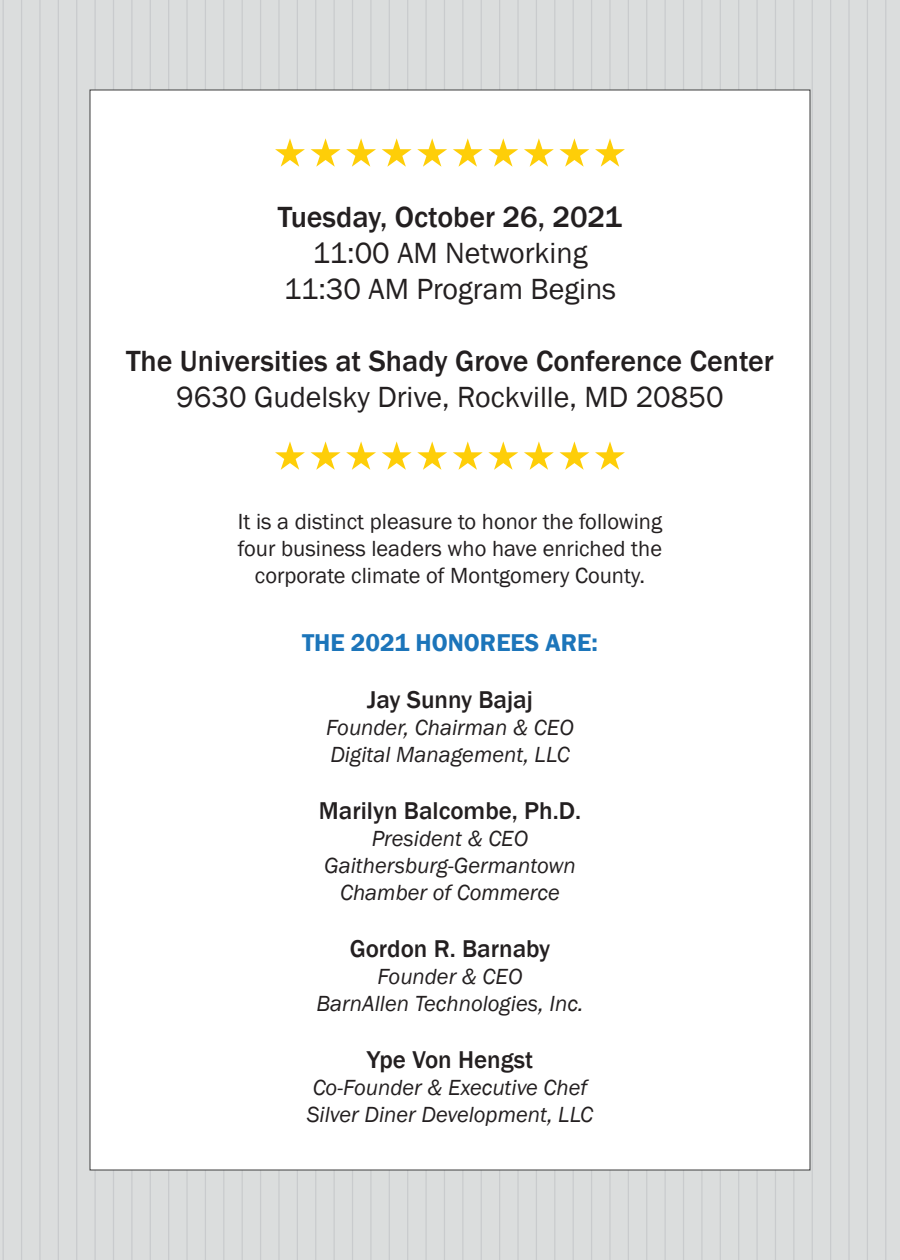
<style>
.page{position:relative;width:900px;height:1260px;background:#dbdddd}
.page>*{position:absolute;margin:0;border:0;box-sizing:border-box;transform-origin:0 0}
.t1{font:30px "Franklin Gothic";color:#231f20}
.t2{font:500 30px "Franklin Gothic";color:#231f20}
.t3{font:500 25px "Franklin Gothic";color:#231f20}
.t4{font:600 25px "Franklin Gothic";color:#1c75ba}
.t5{font:italic 22.5px/27px "Franklin Gothic";color:#231f20;text-align:center}
.t6{font:22.5px/27px "Franklin Gothic";color:#231f20;text-align:center}
</style>
<div class="page">
<hr style="left:389px;top:0;width:1px;height:1260px;background:#c9cbcd">
<hr style="left:793px;top:0;width:1px;height:1260px;background:#c9cbcd">
<hr style="left:591px;top:0;width:1px;height:1260px;background:#c9cbcd">
<hr style="left:168px;top:0;width:1px;height:1260px;background:#c9cbcd">
<hr style="left:58px;top:0;width:1px;height:1260px;background:#c9cbcd">
<hr style="left:499px;top:0;width:1px;height:1260px;background:#c9cbcd">
<hr style="left:701px;top:0;width:2px;height:1260px;background:#c9cbcd">
<hr style="left:278px;top:0;width:2px;height:1260px;background:#c9cbcd">
<hr style="left:3px;top:0;width:1px;height:1260px;background:#c9cbcd">
<hr style="left:444px;top:0;width:1px;height:1260px;background:#c9cbcd">
<hr style="left:848px;top:0;width:2px;height:1260px;background:#c9cbcd">
<hr style="left:646px;top:0;width:1px;height:1260px;background:#c9cbcd">
<hr style="left:223px;top:0;width:1px;height:1260px;background:#c9cbcd">
<hr style="left:113px;top:0;width:1px;height:1260px;background:#c9cbcd">
<hr style="left:554px;top:0;width:1px;height:1260px;background:#c9cbcd">
<hr style="left:756px;top:0;width:2px;height:1260px;background:#c9cbcd">
<hr style="left:334px;top:0;width:1px;height:1260px;background:#c9cbcd">
<hr style="left:407px;top:0;width:1px;height:1260px;background:#c9cbcd">
<hr style="left:812px;top:0;width:1px;height:1260px;background:#c9cbcd">
<hr style="left:609px;top:0;width:2px;height:1260px;background:#c9cbcd">
<hr style="left:186px;top:0;width:2px;height:1260px;background:#c9cbcd">
<hr style="left:76px;top:0;width:1px;height:1260px;background:#c9cbcd">
<hr style="left:517px;top:0;width:2px;height:1260px;background:#c9cbcd">
<hr style="left:899px;top:0;width:1px;height:1260px;background:#c9cbcd">
<hr style="left:720px;top:0;width:1px;height:1260px;background:#c9cbcd">
<hr style="left:297px;top:0;width:1px;height:1260px;background:#c9cbcd">
<hr style="left:21px;top:0;width:1px;height:1260px;background:#c9cbcd">
<hr style="left:462px;top:0;width:1px;height:1260px;background:#c9cbcd">
<hr style="left:867px;top:0;width:1px;height:1260px;background:#c9cbcd">
<hr style="left:665px;top:0;width:1px;height:1260px;background:#c9cbcd">
<hr style="left:242px;top:0;width:1px;height:1260px;background:#c9cbcd">
<hr style="left:131px;top:0;width:2px;height:1260px;background:#c9cbcd">
<hr style="left:352px;top:0;width:1px;height:1260px;background:#c9cbcd">
<hr style="left:425px;top:0;width:2px;height:1260px;background:#c9cbcd">
<hr style="left:830px;top:0;width:1px;height:1260px;background:#c9cbcd">
<hr style="left:628px;top:0;width:1px;height:1260px;background:#c9cbcd">
<hr style="left:205px;top:0;width:1px;height:1260px;background:#c9cbcd">
<hr style="left:94px;top:0;width:2px;height:1260px;background:#c9cbcd">
<hr style="left:536px;top:0;width:1px;height:1260px;background:#c9cbcd">
<hr style="left:738px;top:0;width:1px;height:1260px;background:#c9cbcd">
<hr style="left:315px;top:0;width:1px;height:1260px;background:#c9cbcd">
<hr style="left:39px;top:0;width:2px;height:1260px;background:#c9cbcd">
<hr style="left:481px;top:0;width:1px;height:1260px;background:#c9cbcd">
<hr style="left:885px;top:0;width:1px;height:1260px;background:#c9cbcd">
<hr style="left:683px;top:0;width:1px;height:1260px;background:#c9cbcd">
<hr style="left:260px;top:0;width:1px;height:1260px;background:#c9cbcd">
<hr style="left:150px;top:0;width:1px;height:1260px;background:#c9cbcd">
<hr style="left:370px;top:0;width:2px;height:1260px;background:#c9cbcd">
<hr style="left:775px;top:0;width:1px;height:1260px;background:#c9cbcd">
<hr style="left:573px;top:0;width:1px;height:1260px;background:#c9cbcd">
<hr style="left:0;top:0;width:1px;height:1260px;background:#c9cbcd">
<div style="left:90px;top:90px;width:720px;height:1080px;background:#fff"></div>
<svg style="left:595px;top:138px;width:30px;height:29px"></svg>
<svg style="left:275px;top:138px;width:30px;height:29px"></svg>
<svg style="left:311px;top:138px;width:65px;height:29px"></svg>
<svg style="left:382px;top:138px;width:65px;height:29px"></svg>
<svg style="left:453px;top:138px;width:65px;height:29px"></svg>
<svg style="left:524px;top:138px;width:65px;height:29px"></svg>
<svg style="left:595px;top:441px;width:30px;height:29px"></svg>
<svg style="left:275px;top:441px;width:30px;height:29px"></svg>
<svg style="left:311px;top:441px;width:65px;height:29px"></svg>
<svg style="left:382px;top:441px;width:65px;height:29px"></svg>
<svg style="left:453px;top:441px;width:65px;height:29px"></svg>
<svg style="left:524px;top:441px;width:65px;height:29px"></svg>
<p class="t2" style="left:278px;top:199px;width:346px">Tuesday, October 26, 2021</p>
<p class="t1" style="left:313px;top:234px;width:276px">11:00 AM Networking</p>
<p class="t1" style="left:284px;top:270px;width:334px">11:30 AM Program Begins</p>
<p class="t2" style="left:126px;top:343px;width:649px">The Universities at Shady Grove Conference Center</p>
<p class="t1" style="left:176px;top:378px;width:549px">9630 Gudelsky Drive, Rockville, MD 20850</p>
<p class="t6" style="left:238px;top:509px;width:426px">It is a distinct pleasure to honor the following four business leaders who have enriched the corporate climate of Montgomery County.</p>
<p class="t4" style="left:302px;top:627px;width:297px">THE 2021 HONOREES ARE:</p>
<p class="t3" style="left:367px;top:684px;width:167px">Jay Sunny Bajaj</p>
<p class="t5" style="left:326px;top:714px;width:249px">Founder, Chairman &amp; CEO</p>
<p class="t5" style="left:330px;top:741px;width:241px">Digital Management, LLC</p>
<p class="t3" style="left:319px;top:795px;width:264px">Marilyn Balcombe, Ph.D.</p>
<p class="t5" style="left:324px;top:825px;width:253px">President &amp; CEO<br>Gaithersburg-Germantown<br>Chamber of Commerce</p>
<p class="t3" style="left:350px;top:933px;width:202px">Gordon R. Barnaby</p>
<p class="t5" style="left:377px;top:963px;width:147px">Founder &amp; CEO</p>
<p class="t5" style="left:316px;top:990px;width:269px">BarnAllen Technologies, Inc.</p>
<p class="t3" style="left:367px;top:1044px;width:168px">Ype Von Hengst</p>
<p class="t5" style="left:313px;top:1074px;width:276px">Co-Founder &amp; Executive Chef</p>
<p class="t5" style="left:307px;top:1101px;width:288px">Silver Diner Development, LLC</p>
</div>
